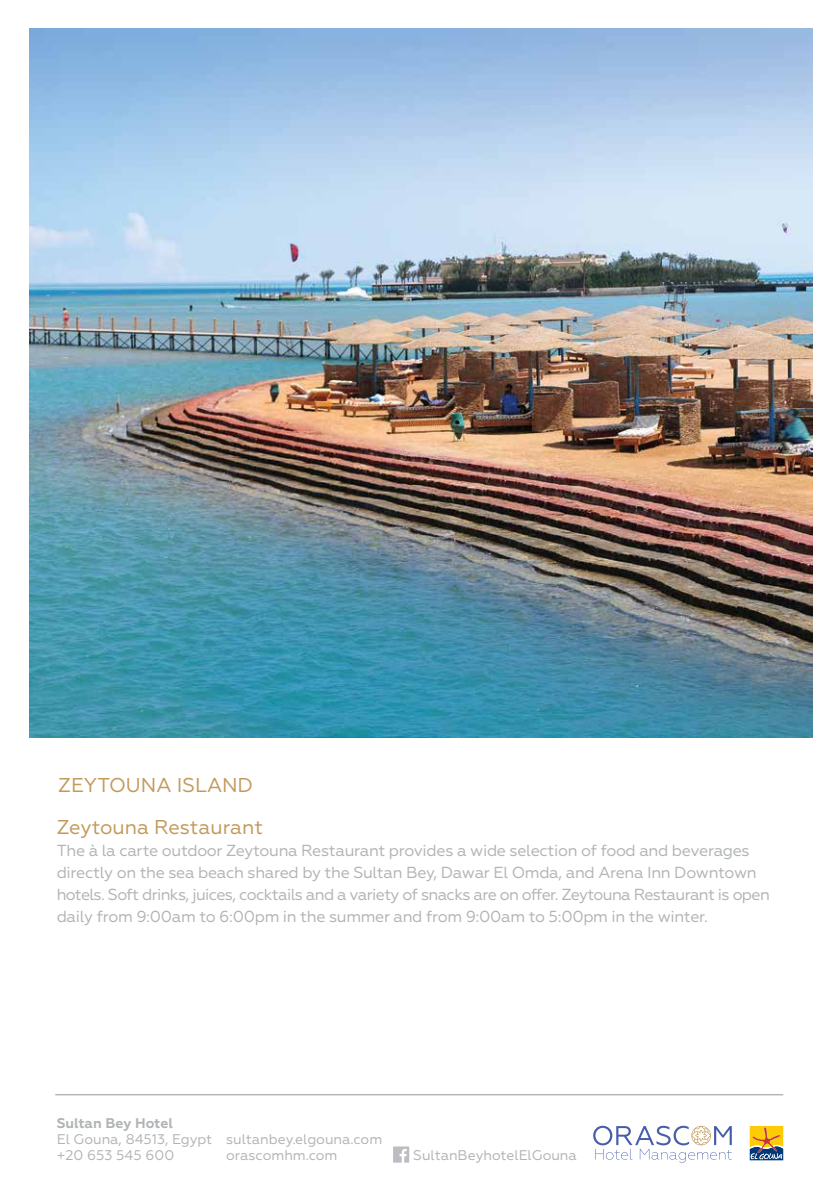
<style>
.page{position:relative;width:840px;height:1191px;background:#fff}
.page>*{position:absolute;margin:0;border:0;box-sizing:border-box;transform-origin:0 0}
.t1{font:20px/41.8px "Geometria";color:#c29a5b}
.t2{font:16px/22px "Geometria";letter-spacing:-.02em;color:#b1b4b6}
.t3{font:14px/16px "Geometria";color:#b1b4b6}
.t4{font:700 14px "Geometria";color:#b1b4b6}
</style>
<div class="page">
<svg style="left:593px;top:1125px;width:138px;height:37px"></svg>
<svg style="left:749px;top:1126px;width:33px;height:34px"></svg>
<hr style="left:55px;top:1094px;width:727px;height:1px;background:#b1b4b6">
<svg style="left:393px;top:1146px;width:16px;height:16px"></svg>
<img style="left:29px;top:28px;width:783px;height:709px">
<p class="t1" style="left:57px;top:764px;width:207px">ZEYTOUNA ISLAND<br>Zeytouna Restaurant</p>
<p class="t2" style="left:57px;top:839px;width:714px">The à la carte outdoor Zeytouna Restaurant provides a wide selection of food and beverages directly on the sea beach shared by the Sultan Bey, Dawar El Omda, and Arena Inn Downtown hotels. Soft drinks, juices, cocktails and a variety of snacks are on offer. Zeytouna Restaurant is open daily from 9:00am to 6:00pm in the summer and from 9:00am to 5:00pm in the winter.</p>
<p class="t4" style="left:57px;top:1114px;width:118px">Sultan Bey Hotel</p>
<p class="t3" style="left:57px;top:1131px;width:157px">El Gouna, 84513, Egypt +20 653 545 600</p>
<p class="t3" style="left:226px;top:1131px;width:157px">sultanbey.elgouna.com orascomhm.com</p>
<p class="t3" style="left:413px;top:1147px;width:165px">SultanBeyhotelElGouna</p>
</div>
